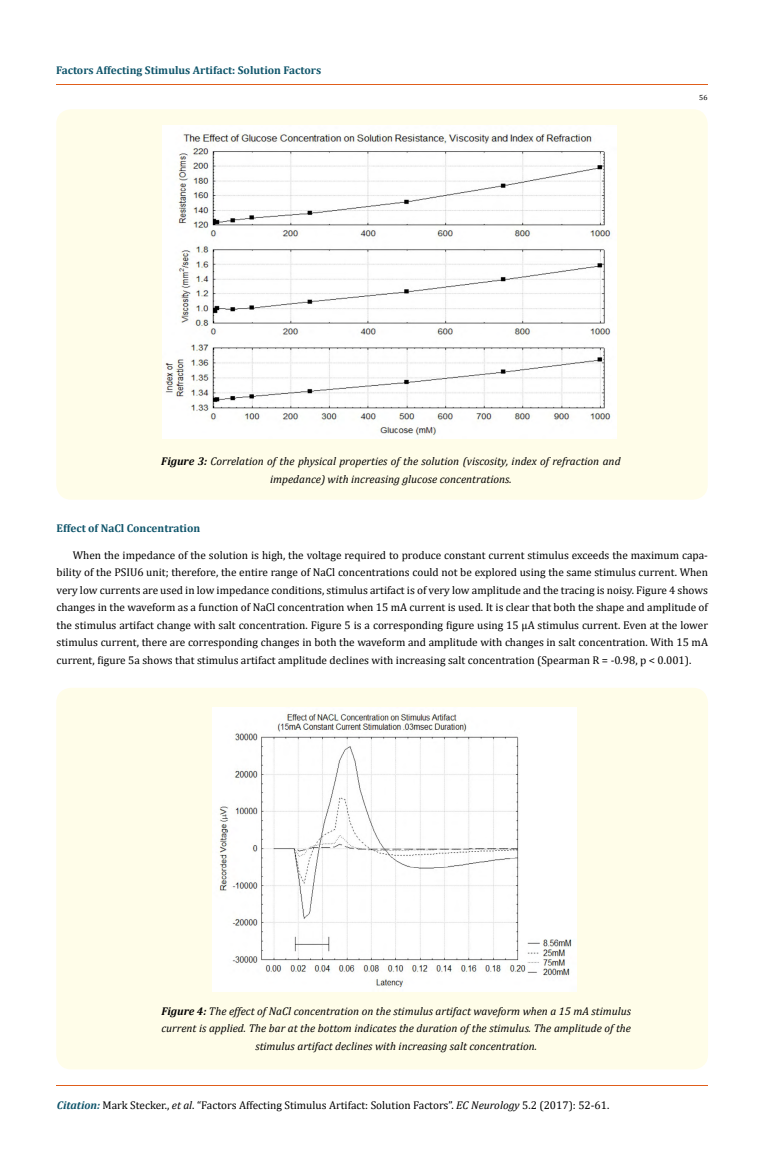
<style>
.page{position:relative;width:764px;height:1172px;background:#fff}
.page>*{position:absolute;margin:0;border:0;box-sizing:border-box;transform-origin:0 0}
.t1{font:11.25px/17.5px "Cambria";color:#000;text-align:justify}
.t2{font:italic 11.25px/17.5px "Cambria";color:#000;text-align:center}
.t3{font:700 11.25px "Cambria";color:#0e546a}
.t4{font:7.5px "Cambria";color:#000}
.s1{font-weight:700}
.s2{font-weight:700;font-style:italic;color:#0e546a}
.s3{font-style:italic}
</style>
<div class="page">
<hr style="left:56px;top:1085px;width:652px;height:1px;background:#e05d1a">
<div style="left:56px;top:109px;width:652px;height:390px;background:#fffde9;border-radius:15px"></div>
<img style="left:163px;top:125px;width:454px;height:314px">
<div style="left:56px;top:687px;width:652px;height:382px;background:#fffde9;border-radius:15px"></div>
<img style="left:212px;top:707px;width:364px;height:283px">
<hr style="left:57px;top:85px;width:651px;height:1px;background:#e05d1a">
<p class="t3" style="left:56px;top:62px;width:267px">Factors Affecting Stimulus Artifact: Solution Factors</p>
<p class="t4" style="left:699px;top:93px;width:10px">56</p>
<p class="t2" style="left:161px;top:452px;width:461px"><span class="s1">Figure 3:</span> Correlation of the physical properties of the solution (viscosity, index of refraction and impedance) with increasing glucose concentrations.</p>
<p class="t3" style="left:57px;top:520px;width:145px">Effect of NaCl Concentration</p>
<p class="t1" style="left:57px;top:546px;width:653px;text-indent:16px">When the impedance of the solution is high, the voltage required to produce constant current stimulus exceeds the maximum capa&shy;bility of the PSIU6 unit; therefore, the entire range of NaCl concentrations could not be explored using the same stimulus current. When very low currents are used in low impedance conditions, stimulus artifact is of very low amplitude and the tracing is noisy. Figure 4 shows changes in the waveform as a function of NaCl concentration when 15 mA current is used. It is clear that both the shape and amplitude of the stimulus artifact change with salt concentration. Figure 5 is a corresponding figure using 15 μA stimulus current. Even at the lower stimulus current, there are corresponding changes in both the waveform and amplitude with changes in salt concentration. With 15 mA current, figure 5a shows that stimulus artifact amplitude declines with increasing salt concentration (Spearman R = -0.98, p &lt; 0.001).</p>
<p class="t2" style="left:161px;top:1001px;width:471px"><span class="s1">Figure 4:</span> The effect of NaCl concentration on the stimulus artifact waveform when a 15 mA stimulus current is applied. The bar at the bottom indicates the duration of the stimulus. The amplitude of the stimulus artifact declines with increasing salt concentration.</p>
<p class="t1" style="left:57px;top:1096px;width:554px"><span class="s2">Citation:</span> Mark Stecker., <span class="s3">et al</span>. “Factors Affecting Stimulus Artifact: Solution Factors”. <span class="s3">EC Neurology</span> 5.2 (2017): 52-61.</p>
</div>
